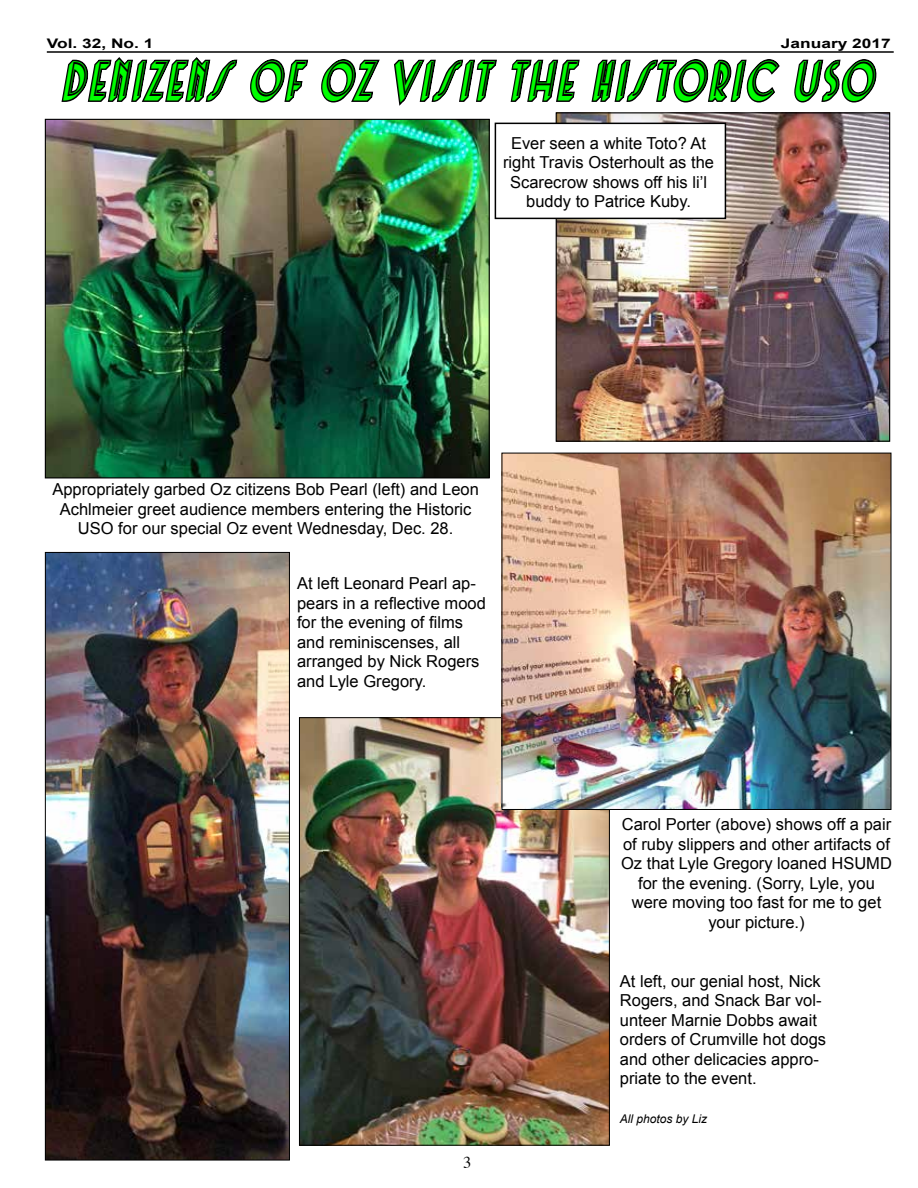
<style>
.page{position:relative;width:918px;height:1188px;background:#fff}
.page>*{position:absolute;margin:0;border:0;box-sizing:border-box;transform-origin:0 0}
.t1{font:italic 48.6px "Core Deco A1";color:#0f0;scale:.74 1}
.t2{font:16.5px/19.5px "Arial";color:#000;text-align:center}
.t3{font:16.5px "Times";color:#000}
.t4{font:700 13.2px "Arial";color:#000;scale:1.31 1}
.t5{font:italic 12px "Arial";color:#000}
</style>
<div class="page">
<hr style="left:47px;top:51px;width:847px;height:2px;background:#000">
<svg style="left:61px;top:57px;width:177px;height:45px"></svg>
<svg style="left:250px;top:59px;width:58px;height:44px"></svg>
<svg style="left:321px;top:59px;width:59px;height:44px"></svg>
<svg style="left:394px;top:59px;width:103px;height:47px"></svg>
<svg style="left:510px;top:59px;width:70px;height:43px"></svg>
<svg style="left:591px;top:59px;width:189px;height:44px"></svg>
<svg style="left:794px;top:59px;width:83px;height:44px"></svg>
<img style="left:47px;top:121px;width:441px;height:355px">
<div style="left:45px;top:119px;width:445px;height:359px;border:1px solid #000"></div>
<img style="left:301px;top:719px;width:307px;height:425px">
<img style="left:47px;top:554px;width:241px;height:604px">
<div style="left:45px;top:552px;width:245px;height:608px;border:1px solid #000"></div>
<img style="left:558px;top:114px;width:330px;height:326px">
<div style="left:556px;top:112px;width:334px;height:330px;border:1px solid #000"></div>
<div style="left:495px;top:123px;width:231px;height:96px;background:#fff;border:2px solid #000"></div>
<img style="left:504px;top:455px;width:385px;height:353px">
<div style="left:502px;top:453px;width:389px;height:357px;border:1px solid #000"></div>
<p class="t4" style="left:47px;top:34px;width:83px">Vol. 32, No. 1</p>
<p class="t4" style="left:781px;top:34px;width:85px">January 2017</p>
<h1 class="t1" style="left:63px;top:49px;width:1113px">DENIZENS OF OZ VISIT THE HISTORIC USO</h1>
<p class="t2" style="left:503px;top:133px;width:212px">Ever seen a white Toto? At right Travis Osterhoult as the<br>Scarecrow shows off his li’l buddy to Patrice Kuby.</p>
<p class="t2" style="left:52px;top:480px;width:428px">Appropriately garbed Oz citizens Bob Pearl (left) and Leon<br>Achlmeier greet audience members entering the Historic<br>USO for our special Oz event Wednesday, Dec. 28.</p>
<p class="t2" style="left:297px;top:574px;width:190px;text-align:left">At left Leonard Pearl ap&shy;pears in a reflective mood for the evening of films and reminiscenses, all arranged by Nick Rogers and Lyle Gregory.</p>
<p class="t3" style="left:463px;top:1147px;width:10px">3</p>
<p class="t2" style="left:621px;top:815px;width:272px">Carol Porter (above) shows off a pair of ruby slippers and other artifacts of<br>Oz that Lyle Gregory loaned HSUMD for the evening. (Sorry, Lyle, you were moving too fast for me to get your picture.)</p>
<p class="t2" style="left:620px;top:971px;width:208px;text-align:left">At left, our genial host, Nick<br>Rogers, and Snack Bar vol&shy;unteer Marnie Dobbs await orders of Crumville hot dogs and other delicacies appro&shy;priate to the event.</p>
<p class="t5" style="left:620px;top:1111px;width:89px">All photos by Liz</p>
</div>
